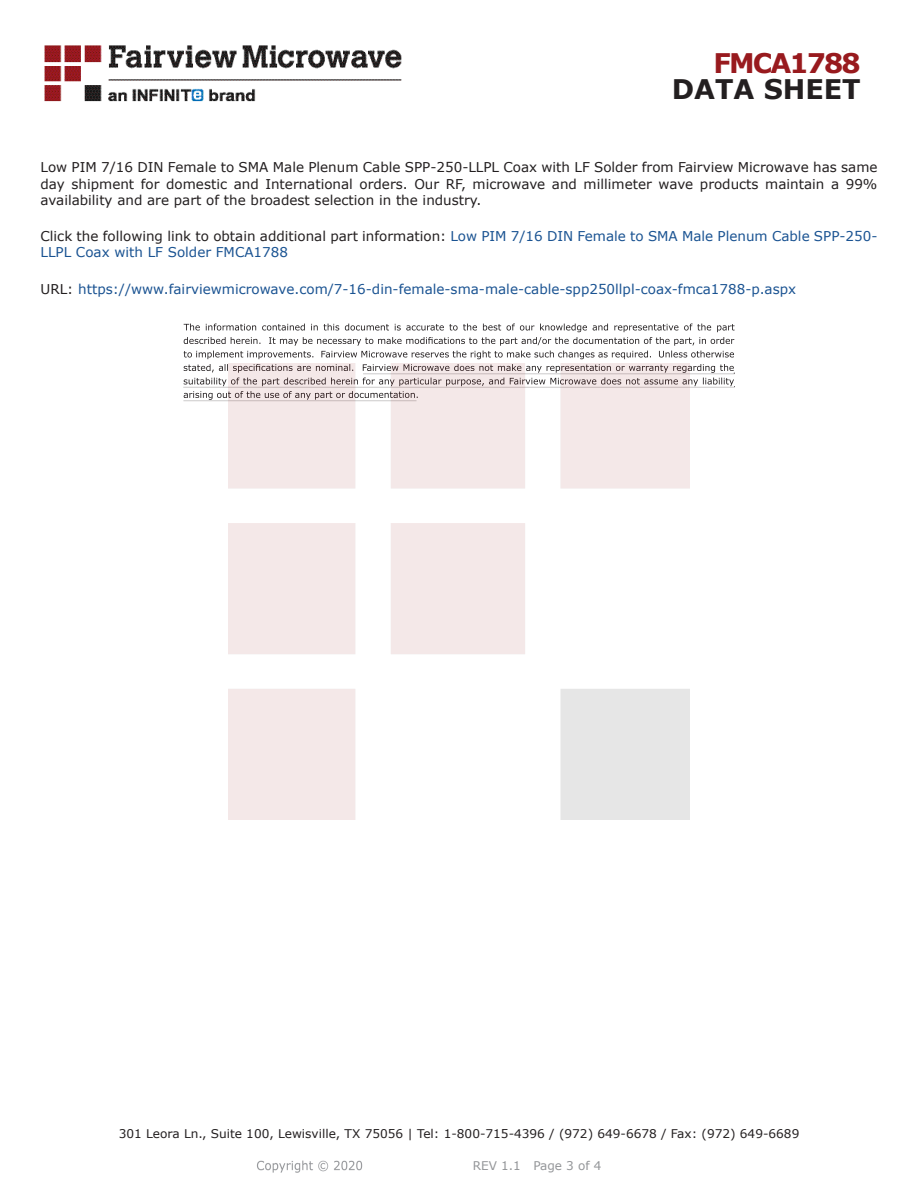
<style>
.page{position:relative;width:918px;height:1188px;background:#fff}
.page>*{position:absolute;margin:0;border:0;box-sizing:border-box;transform-origin:0 0}
.t1{font:700 27px "Verdana";color:#231f20}
.FM{font:700 27px "Verdana";letter-spacing:-.07em;color:#981a1e}
.Web_Description_Para{font:13.5px/16.2px "Verdana";color:#231f20;text-align:justify}
.Web_Description_Para-2{font:13.5px/16.2px "Verdana";color:#1a5392}
.URL_para{font:13.5px "Verdana";color:#1a5392}
.t2{font:12px "Verdana";color:#231f20}
.REV_Info{font:12px "Verdana";color:#939598}
.s1{color:#231f20}
</style>
<div class="page">
<svg style="left:184px;top:324px;width:551px;height:76px"></svg>
<hr style="left:363px;top:373px;width:372px;height:1px;background:#231f20">
<hr style="left:183px;top:387px;width:551px;height:1px;background:#231f20">
<hr style="left:183px;top:400px;width:234px;height:1px;background:#231f20">
<img style="left:257px;top:1160px;width:106px;height:13px">
<img style="left:228px;top:364px;width:462px;height:456px">
<img style="left:44px;top:45px;width:358px;height:57px">
<p class="FM" style="left:714px;top:44px;width:149px">FMCA1788</p>
<p class="t1" style="left:672px;top:70px;width:191px">DATA SHEET</p>
<p class="Web_Description_Para" style="left:40px;top:159px;width:839px">Low PIM 7/16 DIN Female to SMA Male Plenum Cable SPP-250-LLPL Coax with LF Solder from Fairview Microwave has same day shipment for domestic and International orders. Our RF, microwave and millimeter wave products maintain a 99% availability and are part of the broadest selection in the industry.</p>
<p class="Web_Description_Para-2" style="left:40px;top:228px;width:839px"><span class="s1">Click the following link to obtain additional part information:</span> Low PIM 7/16 DIN Female to SMA Male Plenum Cable SPP-250-<br>LLPL Coax with LF Solder FMCA1788</p>
<p class="URL_para" style="left:40px;top:280px;width:757px"><span class="s1">URL:</span> https://www.fairviewmicrowave.com/7-16-din-female-sma-male-cable-spp250llpl-coax-fmca1788-p.aspx</p>
<p class="t2" style="left:119px;top:1125px;width:682px">301 Leora Ln., Suite 100, Lewisville, TX 75056 | Tel: 1-800-715-4396 / (972) 649-6678 / Fax: (972) 649-6689</p>
<p class="REV_Info" style="left:473px;top:1157px;width:130px">REV 1.1 Page 3 of 4</p>
</div>
